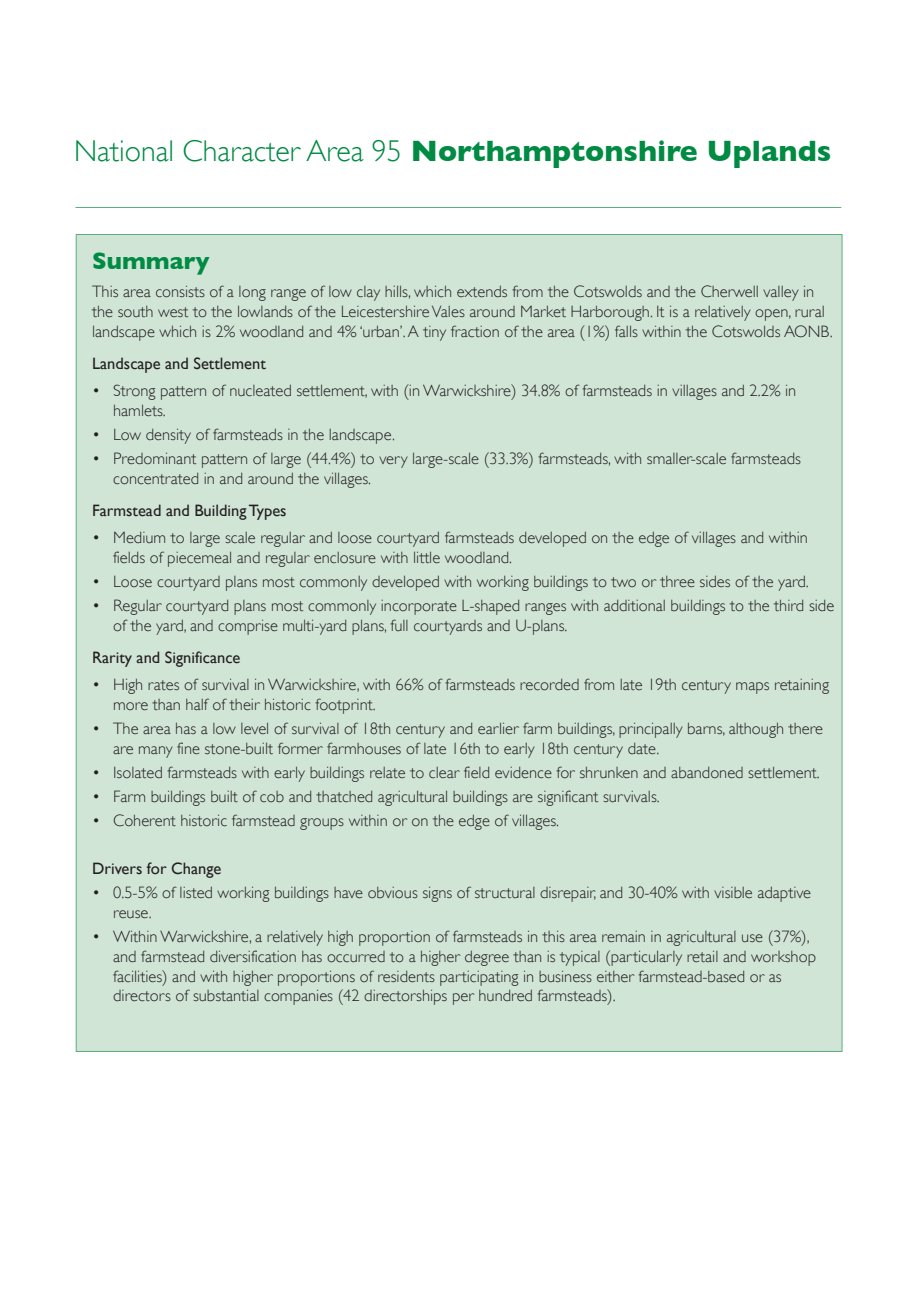
<style>
.page{position:relative;width:919px;height:1289px;background:#fff}
.page>*{position:absolute;margin:0;border:0;box-sizing:border-box;transform-origin:0 0}
.t1{font:300 30px "Gill Sans";color:#008b43}
.t2{font:700 24px "Gill Sans";color:#008b43}
.Tabbed_text{font:300 16.5px/19.8px "Gill Sans";color:#231f20}
.Bold_sub{font:16.5px "Gill Sans";color:#231f20}
.s1{font-weight:700}
</style>
<div class="page">
<div style="left:76px;top:234px;width:766px;height:817px;background:#d1e5d7;border:1px solid #5aad7d"></div>
<hr style="left:75px;top:207px;width:766px;height:1px;background:#5aad7d">
<p class="t1" style="left:74px;top:134px;width:758px">National Character Area 95 <span class="s1">Northamptonshire Uplands</span></p>
<p class="t2" style="left:92px;top:247px;width:119px">Summary</p>
<p class="Tabbed_text" style="left:92px;top:282px;width:742px">This area consists of a long range of low clay hills, which extends from the Cotswolds and the Cherwell valley in the south west to the lowlands of the Leicestershire Vales around Market Harborough. It is a relatively open, rural landscape which is 2% woodland and 4% ‘urban’. A tiny fraction of the area (1%) falls within the Cotswolds AONB.</p>
<p class="Bold_sub" style="left:92px;top:354px;width:175px">Landscape and Settlement</p>
<p class="Tabbed_text" style="left:113px;top:380px;width:684px;text-indent:-21px">• Strong pattern of nucleated settlement, with (in Warwickshire) 34.8% of farmsteads in villages and 2.2% in hamlets.</p>
<p class="Tabbed_text" style="left:92px;top:424px;width:304px">• Low density of farmsteads in the landscape.</p>
<p class="Tabbed_text" style="left:113px;top:448px;width:689px;text-indent:-21px">• Predominant pattern of large (44.4%) to very large-scale (33.3%) farmsteads, with smaller-scale farmsteads concentrated in and around the villages.</p>
<p class="Bold_sub" style="left:92px;top:501px;width:196px">Farmstead and Building Types</p>
<p class="Tabbed_text" style="left:113px;top:527px;width:696px;text-indent:-21px">• Medium to large scale regular and loose courtyard farmsteads developed on the edge of villages and within fields of piecemeal and regular enclosure with little woodland.</p>
<p class="Tabbed_text" style="left:92px;top:571px;width:718px">• Loose courtyard plans most commonly developed with working buildings to two or three sides of the yard.</p>
<p class="Tabbed_text" style="left:113px;top:595px;width:722px;text-indent:-21px">• Regular courtyard plans most commonly incorporate L-shaped ranges with additional buildings to the third side of the yard, and comprise multi-yard plans, full courtyards and U-plans.</p>
<p class="Bold_sub" style="left:92px;top:648px;width:150px">Rarity and Significance</p>
<p class="Tabbed_text" style="left:113px;top:674px;width:717px;text-indent:-21px">• High rates of survival in Warwickshire, with 66% of farmsteads recorded from late 19th century maps retaining more than half of their historic footprint.</p>
<p class="Tabbed_text" style="left:113px;top:718px;width:711px;text-indent:-21px">• The area has a low level of survival of 18th century and earlier farm buildings, principally barns, although there are many fine stone-built former farmhouses of late 16th to early 18th century date.</p>
<p class="Tabbed_text" style="left:92px;top:762px;width:729px">• Isolated farmsteads with early buildings relate to clear field evidence for shrunken and abandoned settlement.</p>
<p class="Tabbed_text" style="left:92px;top:786px;width:569px">• Farm buildings built of cob and thatched agricultural buildings are significant survivals.</p>
<p class="Tabbed_text" style="left:92px;top:810px;width:468px">• Coherent historic farmstead groups within or on the edge of villages.</p>
<p class="Bold_sub" style="left:92px;top:858px;width:131px">Drivers for Change</p>
<p class="Tabbed_text" style="left:113px;top:882px;width:699px;text-indent:-21px">• 0.5-5% of listed working buildings have obvious signs of structural disrepair, and 30-40% with visible adaptive reuse.</p>
<p class="Tabbed_text" style="left:113px;top:926px;width:704px;text-indent:-21px">• Within Warwickshire, a relatively high proportion of farmsteads in this area remain in agricultural use (37%), and farmstead diversification has occurred to a higher degree than is typical (particularly retail and workshop facilities) and with higher proportions of residents participating in business either farmstead-based or as directors of substantial companies (42 directorships per hundred farmsteads).</p>
</div>
